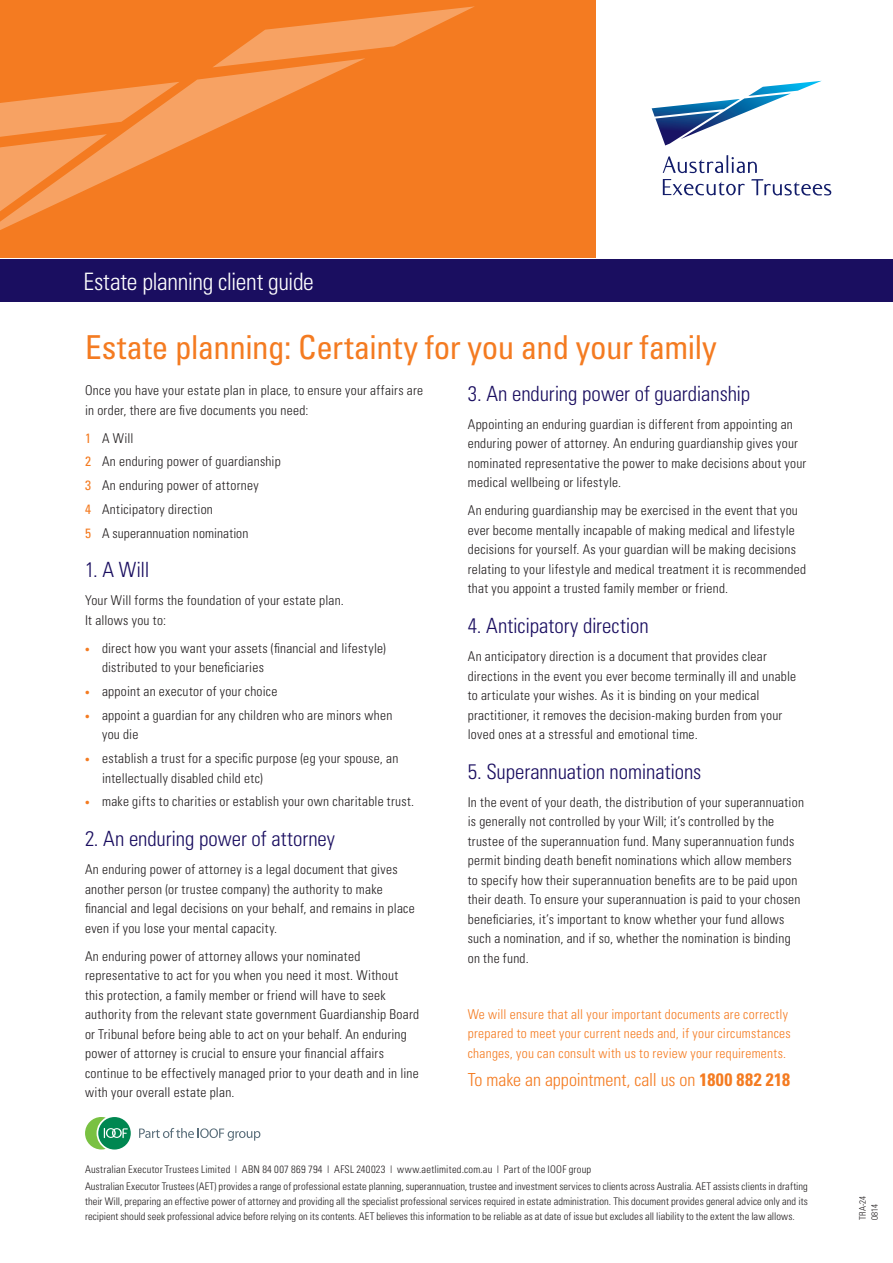
<style>
.page{position:relative;width:893px;height:1263px;background:#fff}
.page>*{position:absolute;margin:0;border:0;box-sizing:border-box;transform-origin:0 0}
.t1{font:condensed 33px "Univers";letter-spacing:-.015em;color:#f47b21}
.t2{font:300 condensed 24px "Univers";letter-spacing:-.02em;color:#fff}
.t3{font:300 condensed 21px "Univers";letter-spacing:-.005em;color:#1a0e60}
.t4{font:300 condensed 18px "Univers";letter-spacing:-.005em;color:#f47b21}
.t5{font:300 condensed 13.5px/19.5px "Univers";letter-spacing:.02em;color:#231f20}
.t6{font:300 condensed 13.5px/19.5px "Univers";letter-spacing:.02em;color:#f47b21}
.t7{font:300 condensed 10.5px/17.1px "Univers";letter-spacing:.01em;color:#231f20}
.t8{font:300 condensed 9px/12px "Univers";letter-spacing:.015em;color:#231f20}
.s1{font-weight:400;color:#f47b21}
.s2{font-family:"Myriad Pro";font-weight:700;font-stretch:normal;color:#f47b21}
.s3{font-weight:700}
</style>
<div class="page">
<div style="left:0;top:0;width:595px;height:257px;background:#f47b21"></div>
<svg style="left:663px;top:155px;width:94px;height:18px"></svg>
<svg style="left:663px;top:179px;width:82px;height:16px"></svg>
<svg style="left:751px;top:179px;width:80px;height:17px"></svg>
<svg style="left:652px;top:81px;width:169px;height:64px"></svg>
<div style="left:0;top:259px;width:893px;height:43px;background:#1a0e60"></div>
<svg style="left:180px;top:67px;width:167px;height:79px"></svg>
<svg style="left:213px;top:6px;width:261px;height:61px"></svg>
<svg style="left:0;top:82px;width:180px;height:176px"></svg>
<svg style="left:98px;top:1117px;width:33px;height:32px"></svg>
<svg style="left:85px;top:1117px;width:43px;height:32px"></svg>
<svg style="left:139px;top:1128px;width:121px;height:13px"></svg>
<h2 class="t2" style="left:84px;top:267px;width:232px">Estate planning client guide</h2>
<h1 class="t1" style="left:85px;top:326px;width:633px">Estate planning: Certainty for you and your family</h1>
<p class="t5" style="left:85px;top:380px;width:340px">Once you have your estate plan in place, to ensure your affairs are in order, there are five documents you need:</p>
<p class="t5" style="left:85px;top:426px;width:197px;line-height:23.7px"><span class="s1">1</span> A Will<br><span class="s1">2</span> An enduring power of guardianship<br><span class="s1">3</span> An enduring power of attorney<br><span class="s1">4</span> Anticipatory direction<br><span class="s1">5</span> A superannuation nomination</p>
<h3 class="t3" style="left:85px;top:557px;width:66px">1. A Will</h3>
<p class="t5" style="left:85px;top:591px;width:260px">Your Will forms the foundation of your estate plan.<br>It allows you to:</p>
<p class="t5" style="left:102px;top:638px;width:285px;text-indent:-17px"><span class="s2">•</span> direct how you want your assets (financial and lifestyle) distributed to your beneficiaries</p>
<p class="t5" style="left:85px;top:681px;width:194px"><span class="s2">•</span> appoint an executor of your choice</p>
<p class="t5" style="left:102px;top:705px;width:292px;text-indent:-17px"><span class="s2">•</span> appoint a guardian for any children who are minors when you die</p>
<p class="t5" style="left:102px;top:748px;width:298px;text-indent:-17px"><span class="s2">•</span> establish a trust for a specific purpose (eg your spouse, an intellectually disabled child etc)</p>
<p class="t5" style="left:85px;top:792px;width:331px"><span class="s2">•</span> make gifts to charities or establish your own charitable trust.</p>
<h3 class="t3" style="left:85px;top:826px;width:252px">2. An enduring power of attorney</h3>
<p class="t5" style="left:85px;top:859px;width:331px">An enduring power of attorney is a legal document that gives another person (or trustee company) the authority to make financial and legal decisions on your behalf, and remains in place even if you lose your mental capacity.</p>
<p class="t5" style="left:85px;top:946px;width:336px">An enduring power of attorney allows your nominated representative to act for you when you need it most. Without this protection, a family member or friend will have to seek authority from the relevant state government Guardianship Board or Tribunal before being able to act on your behalf. An enduring power of attorney is crucial to ensure your financial affairs continue to be effectively managed prior to your death and in line with your overall estate plan.</p>
<h3 class="t3" style="left:468px;top:381px;width:284px">3. An enduring power of guardianship</h3>
<p class="t5" style="left:468px;top:414px;width:340px">Appointing an enduring guardian is different from appointing an enduring power of attorney. An enduring guardianship gives your nominated representative the power to make decisions about your medical wellbeing or lifestyle.</p>
<p class="t5" style="left:468px;top:501px;width:340px">An enduring guardianship may be exercised in the event that you ever become mentally incapable of making medical and lifestyle decisions for yourself. As your guardian will be making decisions relating to your lifestyle and medical treatment it is recommended that you appoint a trusted family member or friend.</p>
<h3 class="t3" style="left:468px;top:613px;width:182px">4. Anticipatory direction</h3>
<p class="t5" style="left:468px;top:646px;width:330px">An anticipatory direction is a document that provides clear directions in the event you ever become terminally ill and unable to articulate your wishes. As it is binding on your medical practitioner, it removes the decision-making burden from your loved ones at a stressful and emotional time.</p>
<h3 class="t3" style="left:468px;top:759px;width:235px">5. Superannuation nominations</h3>
<p class="t5" style="left:468px;top:792px;width:338px">In the event of your death, the distribution of your superannuation is generally not controlled by your Will; it’s controlled by the trustee of the superannuation fund. Many superannuation funds permit binding death benefit nominations which allow members to specify how their superannuation benefits are to be paid upon their death. To ensure your superannuation is paid to your chosen beneficiaries, it’s important to know whether your fund allows such a nomination, and if so, whether the nomination is binding on the fund.</p>
<p class="t6" style="left:468px;top:1004px;width:325px">We will ensure that all your important documents are correctly prepared to meet your current needs and, if your circumstances changes, you can consult with us to review your requirements.</p>
<h3 class="t4" style="left:468px;top:1069px;width:324px">To make an appointment, call us on <span class="s3">1800 882 218</span></h3>
<p class="t7" style="left:85px;top:1161px;width:724px">Australian Executor Trustees Limited | ABN 84 007 869 794 | AFSL 240023 | www.aetlimited.com.au | Part of the IOOF group<br>Australian Executor Trustees (AET) provides a range of professional estate planning, superannuation, trustee and investment services to clients across Australia. AET assists clients in drafting</p>
<p class="t7" style="left:85px;top:1194px;width:724px;line-height:15px">their Will, preparing an effective power of attorney and providing all the specialist professional services required in estate administration. This document provides general advice only and its recipient should seek professional advice before relying on its contents. AET believes this information to be reliable as at date of issue but excludes all liability to the extent the law allows.</p>
<p class="t8" style="left:857px;top:1220px;width:26px;rotate:-90deg">TRA-24<br>0814</p>
</div>
